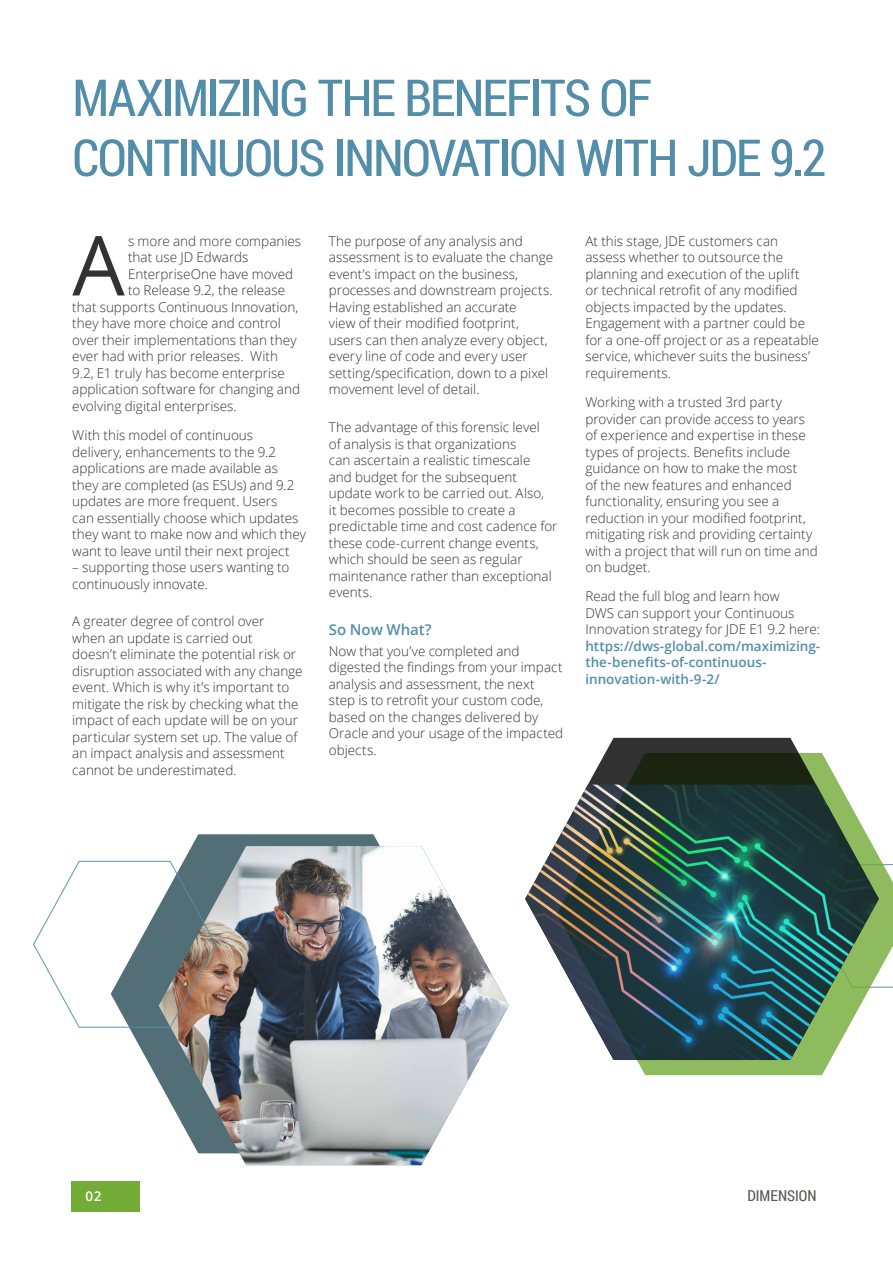
<style>
.page{position:relative;width:893px;height:1263px;background:#fff}
.page>*{position:absolute;margin:0;border:0;box-sizing:border-box;transform-origin:0 0}
.t1{font:82.8px "Open Sans";color:#333232}
.t2{font:51px/60px "Roboto Condensed";letter-spacing:-.04em;color:#528eaa}
.t3{font:600 15px "Open Sans";letter-spacing:-.005em;color:#528eaa}
.t4{font:15px "Roboto Condensed";color:#575756}
.t5{font:300 13.5px/16.5px "Open Sans";color:#333232}
.t6{font:600 13.5px/16.5px "Open Sans";color:#528eaa}
.t7{font:600 13.5px "Open Sans";color:#fff}
</style>
<div class="page">
<div style="left:72px;top:1181px;width:68px;height:31px;background:#72ac37"></div>
<svg style="left:129px;top:834px;width:251px;height:248px;fill:#526e76"></svg>
<img style="left:159px;top:846px;width:350px;height:319px">
<svg style="left:33px;top:860px;width:184px;height:168px"></svg>
<svg style="left:637px;top:857px;width:256px;height:218px;fill:#8dbb5d"></svg>
<svg style="left:588px;top:738px;width:251px;height:46px;background:#474e40"></svg>
<img style="left:525px;top:784px;width:354px;height:276px">
<h2 class="t2" style="left:72px;top:66px;width:756px">MAXIMIZING THE BENEFITS OF<br>CONTINUOUS INNOVATION WITH JDE 9.2</h2>
<h1 class="t1" style="left:72px;top:209px;width:54px">A</h1>
<p class="t5" style="left:128px;top:232px;width:175px">s more and more companies</p>
<p class="t5" style="left:128px;top:249px;width:122px">that use JD Edwards</p>
<p class="t5" style="left:128px;top:265px;width:167px">EnterpriseOne have moved</p>
<p class="t5" style="left:128px;top:282px;width:159px">to Release 9.2, the release</p>
<p class="t5" style="left:72px;top:298px;width:228px">that supports Continuous Innovation,</p>
<p class="t5" style="left:72px;top:315px;width:210px">they have more choice and control</p>
<p class="t5" style="left:72px;top:331px;width:226px">over their implementations than they</p>
<p class="t5" style="left:72px;top:348px;width:207px">ever had with prior releases. With</p>
<p class="t5" style="left:72px;top:364px;width:214px">9.2, E1 truly has become enterprise</p>
<p class="t5" style="left:72px;top:381px;width:229px">application software for changing and</p>
<p class="t5" style="left:72px;top:397px;width:166px">evolving digital enterprises.</p>
<p class="t5" style="left:72px;top:427px;width:235px">With this model of continuous delivery, enhancements to the 9.2 applications are made available as they are completed (as ESUs) and 9.2 updates are more frequent. Users<br>can essentially choose which updates they want to make now and which they want to leave until their next project</p>
<p class="t5" style="left:72px;top:559px;width:219px">– supporting those users wanting to continuously innovate.</p>
<p class="t5" style="left:72px;top:613px;width:232px">A greater degree of control over<br>when an update is carried out<br>doesn’t eliminate the potential risk or disruption associated with any change event. Which is why it’s important to mitigate the risk by checking what the impact of each update will be on your particular system set up. The value of an impact analysis and assessment cannot be underestimated.</p>
<p class="t5" style="left:329px;top:232px;width:226px">The purpose of any analysis and assessment is to evaluate the change event’s impact on the business, processes and downstream projects.<br>Having established an accurate<br>view of their modified footprint, users can then analyze every object, every line of code and every user setting/specification, down to a pixel movement level of detail.</p>
<p class="t5" style="left:329px;top:419px;width:230px">The advantage of this forensic level<br>of analysis is that organizations<br>can ascertain a realistic timescale<br>and budget for the subsequent update work to be carried out. Also,<br>it becomes possible to create a predictable time and cost cadence for these code-current change events, which should be seen as regular maintenance rather than exceptional events.</p>
<p class="t3" style="left:329px;top:619px;width:104px">So Now What?</p>
<p class="t5" style="left:329px;top:642px;width:236px">Now that you’ve completed and digested the findings from your impact analysis and assessment, the next step is to retrofit your custom code, based on the changes delivered by<br>Oracle and your usage of the impacted objects.</p>
<p class="t5" style="left:585px;top:232px;width:235px">At this stage, JDE customers can assess whether to outsource the planning and execution of the uplift<br>or technical retrofit of any modified objects impacted by the updates.<br>Engagement with a partner could be for a one-off project or as a repeatable service, whichever suits the business’ requirements.</p>
<p class="t5" style="left:585px;top:394px;width:234px">Working with a trusted 3rd party provider can provide access to years of experience and expertise in these types of projects. Benefits include guidance on how to make the most<br>of the new features and enhanced functionality, ensuring you see a reduction in your modified footprint, mitigating risk and providing certainty with a project that will run on time and on budget.</p>
<p class="t5" style="left:585px;top:588px;width:236px">Read the full blog and learn how<br>DWS can support your Continuous<br>Innovation strategy for JDE E1 9.2 here:</p>
<p class="t6" style="left:585px;top:637px;width:236px">https://dws-global.com/maximizing&shy;the-benefits-of-continuous&shy;innovation-with-9-2/</p>
<p class="t7" style="left:86px;top:1187px;width:17px">02</p>
<p class="t4" style="left:748px;top:1185px;width:70px">DIMENSION</p>
</div>
